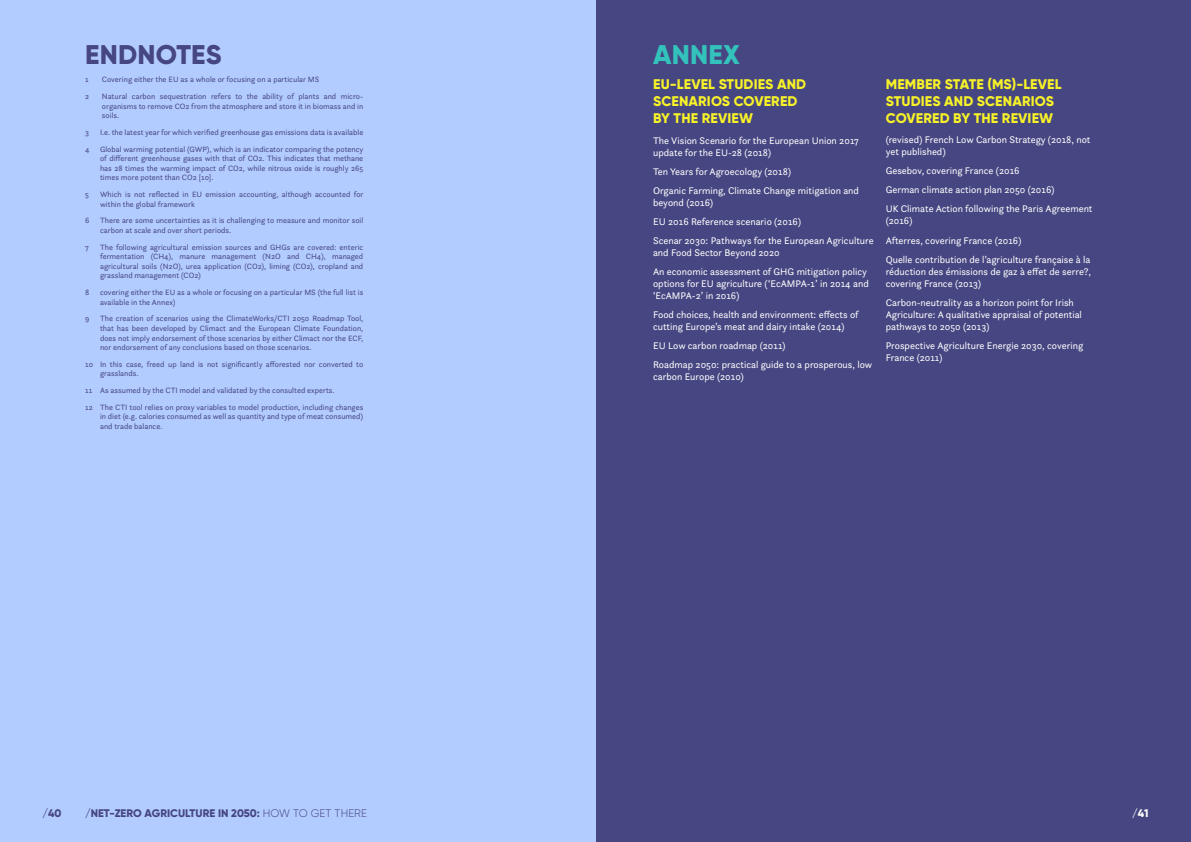
<style>
.page{position:relative;width:1191px;height:842px;background:#fff}
.page>*{position:absolute;margin:0;border:0;box-sizing:border-box;transform-origin:0 0}
.t1{font:800 27px "Gilroy";letter-spacing:.01em;color:#464682}
.t2{font:800 27px "Gilroy";letter-spacing:.01em;color:#34c3bc}
.t3{font:800 14px/16.8px "Gilroy";letter-spacing:.01em;color:#f7f228}
.t4{font:800 11px "Gilroy";color:#464682}
.t5{font:800 11px "Gilroy";color:#fff}
.t6{font:10px/19.1px "Questa Sans";color:#fff}
.t7{font:8px/9.6px "Questa Sans";color:#464682}
.s1{font-weight:300}
</style>
<div class="page">
<div style="left:595px;top:0;width:596px;height:842px;background:#464682"></div>
<div style="left:0;top:0;width:595px;height:842px;background:#b3ccff"></div>
<h1 class="t1" style="left:85px;top:38px;width:138px">ENDNOTES</h1>
<p class="t7" style="left:85px;top:75px;width:5px">1</p>
<p class="t7" style="left:102px;top:75px;width:219px">Covering either the EU as a whole or focusing on a particular MS</p>
<p class="t7" style="left:85px;top:91px;width:6px">2</p>
<p class="t7" style="left:102px;top:91px;width:263px;text-align:justify">Natural carbon sequestration refers to the ability of plants and micro&shy;organisms to remove CO2 from the atmosphere and store it in biomass and in soils.</p>
<p class="t7" style="left:85px;top:127px;width:5px">3</p>
<p class="t7" style="left:100px;top:127px;width:265px">I.e. the latest year for which verified greenhouse gas emissions data is available</p>
<p class="t7" style="left:85px;top:144px;width:6px">4</p>
<p class="t7" style="left:100px;top:144px;width:265px;text-align:justify">Global warming potential (GWP), which is an indicator comparing the potency of different greenhouse gases with that of CO2. This indicates that methane has 28 times the warming impact of CO2, while nitrous oxide is roughly 265 times more potent than CO2 [10].</p>
<p class="t7" style="left:85px;top:189px;width:5px">5</p>
<p class="t7" style="left:100px;top:189px;width:265px">Which is not reflected in EU emission accounting, although accounted for within the global framework</p>
<p class="t7" style="left:85px;top:216px;width:6px">6</p>
<p class="t7" style="left:100px;top:216px;width:265px">There are some uncertainties as it is challenging to measure and monitor soil carbon at scale and over short periods.</p>
<p class="t7" style="left:85px;top:242px;width:5px">7</p>
<p class="t7" style="left:100px;top:242px;width:265px;text-align:justify">The following agricultural emission sources and GHGs are covered: enteric fermentation (CH4), manure management (N2O and CH4), managed agricultural soils (N2O), urea application (CO2), liming (CO2), cropland and grassland management (CO2)</p>
<p class="t7" style="left:85px;top:287px;width:6px">8</p>
<p class="t7" style="left:100px;top:287px;width:265px">covering either the EU as a whole or focusing on a particular MS (the full list is available in the Annex)</p>
<p class="t7" style="left:85px;top:314px;width:6px">9</p>
<p class="t7" style="left:100px;top:314px;width:265px;text-align:justify">The creation of scenarios using the ClimateWorks/CTI 2050 Roadmap Tool, that has been developed by Climact and the European Climate Foundation, does not imply endorsement of those scenarios by either Climact nor the ECF, nor endorsement of any conclusions based on those scenarios.</p>
<p class="t7" style="left:100px;top:359px;width:265px;text-indent:-15px">10 In this case, freed up land is not significantly afforested nor converted to grasslands.</p>
<p class="t7" style="left:85px;top:382px;width:280px;line-height:16.7px">11 As assumed by the CTI model and validated by the consulted experts.<br>12 The CTI tool relies on proxy variables to model production, including changes</p>
<p class="t7" style="left:100px;top:412px;width:265px">in diet (e.g. calories consumed as well as quantity and type of meat consumed) and trade balance.</p>
<h3 class="t4" style="left:43px;top:806px;width:21px">/40</h3>
<h3 class="t4" style="left:85px;top:806px;width:283px">/NET-ZERO AGRICULTURE IN 2050: <span class="s1">HOW TO GET THERE</span></h3>
<h1 class="t2" style="left:653px;top:38px;width:88px">ANNEX</h1>
<h2 class="t3" style="left:653px;top:76px;width:155px">EU-LEVEL STUDIES AND<br>SCENARIOS COVERED<br>BY THE REVIEW</h2>
<p class="t6" style="left:653px;top:134px;width:207px;line-height:12px">The Vision Scenario for the European Union 2017 update for the EU-28 (2018)</p>
<p class="t6" style="left:653px;top:161px;width:207px">Ten Years for Agroecology (2018)<br>Organic Farming, Climate Change mitigation and</p>
<p class="t6" style="left:653px;top:193px;width:222px">beyond (2016)<br>EU 2016 Reference scenario (2016)<br>Scenar 2030: Pathways for the European Agriculture</p>
<p class="t6" style="left:653px;top:243px;width:215px">and Food Sector Beyond 2020<br>An economic assessment of GHG mitigation policy</p>
<p class="t6" style="left:653px;top:277px;width:217px;line-height:12px">options for EU agriculture (‘EcAMPA-1’ in 2014 and ‘EcAMPA-2’ in 2016)</p>
<p class="t6" style="left:653px;top:308px;width:207px;line-height:12px">Food choices, health and environment: effects of cutting Europe’s meat and dairy intake (2014)</p>
<p class="t6" style="left:653px;top:336px;width:221px">EU Low carbon roadmap (2011)<br>Roadmap 2050: practical guide to a prosperous, low</p>
<p class="t6" style="left:653px;top:367px;width:92px">carbon Europe (2010)</p>
<h2 class="t3" style="left:885px;top:76px;width:177px">MEMBER STATE (MS)-LEVEL<br>STUDIES AND SCENARIOS<br>COVERED BY THE REVIEW</h2>
<p class="t6" style="left:885px;top:134px;width:206px;line-height:12px">(revised) French Low Carbon Strategy (2018, not yet published)</p>
<p class="t6" style="left:885px;top:161px;width:208px">Gesebov, covering France (2016<br>German climate action plan 2050 (2016)<br>UK Climate Action following the Paris Agreement</p>
<p class="t6" style="left:885px;top:211px;width:206px">(2016)<br>Afterres, covering France (2016)<br>Quelle contribution de l’agriculture française à la</p>
<p class="t6" style="left:885px;top:265px;width:207px;line-height:12px">réduction des émissions de gaz à effet de serre?, covering France (2013)</p>
<p class="t6" style="left:885px;top:296px;width:198px;line-height:12px">Carbon-neutrality as a horizon point for Irish<br>Agriculture: A qualitative appraisal of potential pathways to 2050 (2013)</p>
<p class="t6" style="left:885px;top:339px;width:199px;line-height:12px">Prospective Agriculture Energie 2030, covering<br>France (2011)</p>
<h3 class="t5" style="left:1132px;top:806px;width:18px">/41</h3>
</div>
